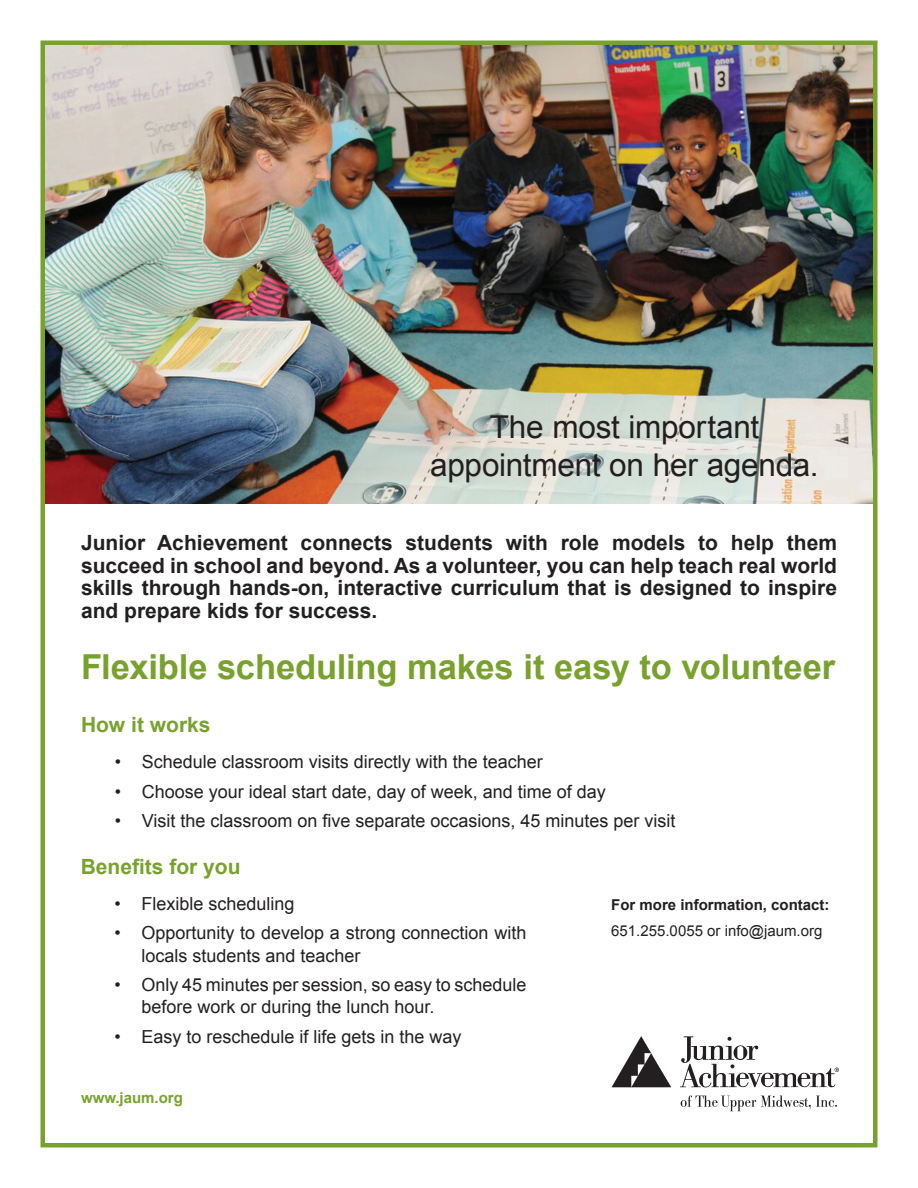
<style>
.page{position:relative;width:918px;height:1188px;background:#fff}
.page>*{position:absolute;margin:0;border:0;box-sizing:border-box;transform-origin:0 0}
.t1{font:700 34.5px "Arial";letter-spacing:-.005em;color:#78a22d}
.t2{font:31.5px/37.8px "Arial";letter-spacing:-.01em;color:#231f20;text-align:center}
.t3{font:700 21px/22.5px "Arial";color:#231f20;text-align:justify}
.t4{font:700 21px "Arial";color:#78a22d}
.t5{font:18px/22.5px "Arial";color:#231f20}
.t6{font:700 15px "Arial";color:#231f20}
.t7{font:15px "Arial";color:#231f20}
.t8{font:700 15px "Arial";color:#78a22d}
</style>
<div class="page">
<img style="left:45px;top:45px;width:828px;height:458px">
<div style="left:40px;top:40px;width:838px;height:1108px;border:4px solid #78a22d"></div>
<svg style="left:680px;top:1036px;width:159px;height:52px"></svg>
<svg style="left:681px;top:1095px;width:156px;height:16px"></svg>
<svg style="left:612px;top:1036px;width:59px;height:51px"></svg>
<p class="t2" style="left:430px;top:409px;width:390px">The most important appointment on her agenda.</p>
<p class="t3" style="left:81px;top:532px;width:758px">Junior Achievement connects students with role models to help them succeed in school and beyond. As a volunteer, you can help teach real world skills through hands-on, interactive curriculum that is designed to inspire and prepare kids for success.</p>
<p class="t1" style="left:81px;top:644px;width:756px">Flexible scheduling makes it easy to volunteer</p>
<p class="t4" style="left:81px;top:711px;width:131px">How it works</p>
<p class="t5" style="left:115px;top:751px;width:430px">• Schedule classroom visits directly with the teacher</p>
<p class="t5" style="left:115px;top:780px;width:493px">• Choose your ideal start date, day of week, and time of day</p>
<p class="t5" style="left:115px;top:809px;width:562px">• Visit the classroom on five separate occasions, 45 minutes per visit</p>
<p class="t4" style="left:81px;top:853px;width:161px">Benefits for you</p>
<p class="t5" style="left:114px;top:893px;width:182px">• Flexible scheduling</p>
<p class="t5" style="left:141px;top:922px;width:386px;text-indent:-27px">• Opportunity to develop a strong connection with locals students and teacher</p>
<p class="t5" style="left:141px;top:974px;width:387px;text-indent:-27px">• Only 45 minutes per session, so easy to schedule before work or during the lunch hour.</p>
<p class="t5" style="left:114px;top:1025px;width:349px">• Easy to reschedule if life gets in the way</p>
<p class="t6" style="left:611px;top:895px;width:220px">For more information, contact:</p>
<p class="t7" style="left:611px;top:921px;width:213px">651.255.0055 or info@jaum.org</p>
<p class="t8" style="left:81px;top:1087px;width:103px">www.jaum.org</p>
</div>
